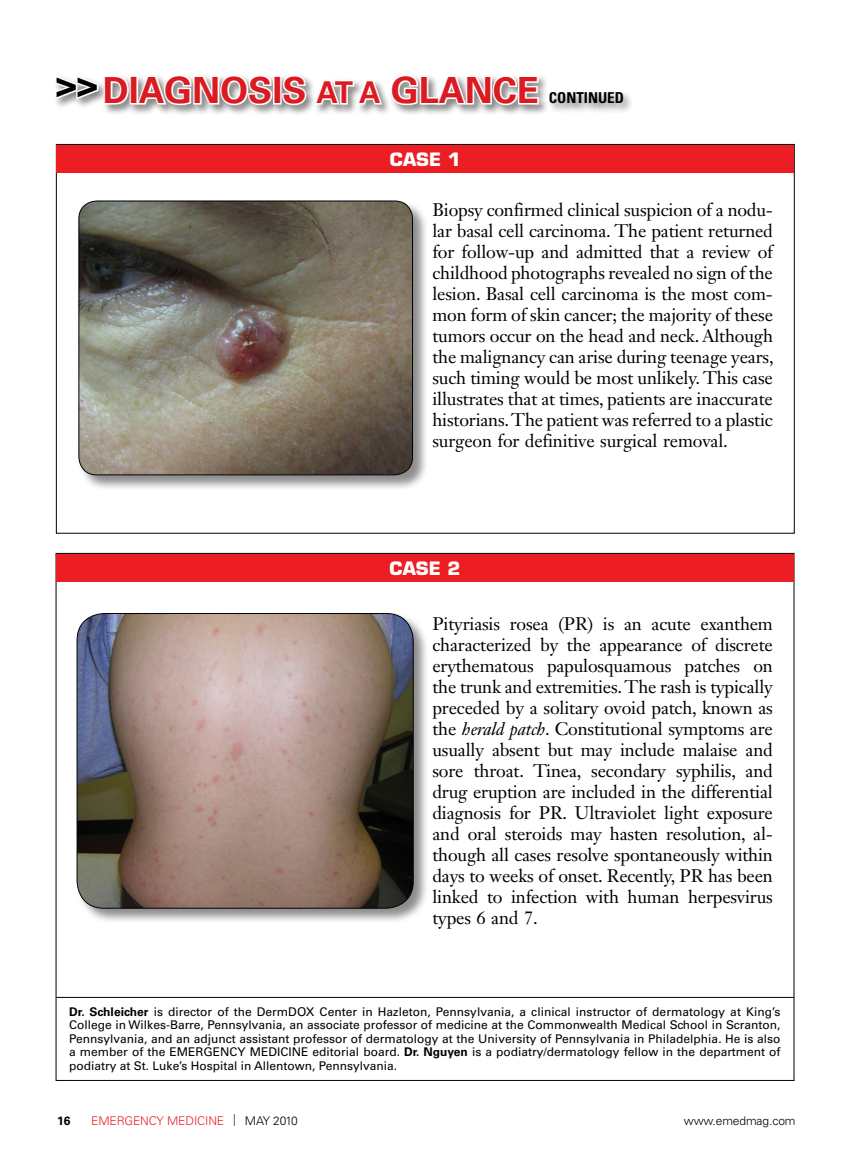
<style>
.page{position:relative;width:851px;height:1161px;background:#fff}
.page>*{position:absolute;margin:0;border:0;box-sizing:border-box;transform-origin:0 0}
.t1{font:700 36px "Univers LT Std";color:#db1a21}
.DX_solution{font:18px/21px "Janson Text LT Std";letter-spacing:-.01em;color:#000;text-align:justify}
.t2{font:700 18px "Eurostile LT Std";color:#fff}
.t3{font:700 condensed 15px "Univers LT Std";color:#000}
.bio{font:12px/13.5px "Univers LT Std";color:#000;text-align:justify}
.t4{font:300 12px "Univers LT Std";letter-spacing:-.01em;color:#ed1d24}
.t5{font:300 12px "Univers LT Std";letter-spacing:-.01em;color:#000}
.t6{font:700 12px "Univers LT Std";color:#000}
.s1{font-size:30px}
.s2{font-style:italic}
.s3{font-weight:700}
.s4{font-family:"Gill Sans Std";color:#000}
.s5{color:#000}
</style>
<div class="page">
<div style="left:57px;top:145px;width:736px;height:27px;background:#ed1d24"></div>
<div style="left:53px;top:73px;width:580px;height:43px;background:#000;opacity:.5"></div>
<svg style="left:54px;top:73px;width:220px;height:38px"></svg>
<div style="left:273px;top:75px;width:8px;height:30px;border:3px solid #fff"></div>
<svg style="left:280px;top:73px;width:260px;height:38px"></svg>
<div style="left:78px;top:200px;width:350px;height:291px;background:#000;opacity:.45"></div>
<img style="left:79px;top:201px;width:333px;height:274px">
<div style="left:78px;top:201px;width:335px;height:274px;border:1px solid #000;border-radius:18px"></div>
<div style="left:56px;top:554px;width:737px;height:27px;background:#ed1d24"></div>
<div style="left:76px;top:612px;width:353px;height:312px;background:#000;opacity:.45"></div>
<img style="left:77px;top:613px;width:336px;height:295px">
<div style="left:77px;top:613px;width:336px;height:296px;border:1px solid #000;border-radius:27px"></div>
<hr style="left:56px;top:997px;width:738px;height:1px;background:#000">
<p class="t1" style="left:56px;top:69px;width:484px"><sup>&gt;&gt;</sup>DIAGNOSIS <span class="s1">AT A</span> GLANCE</p>
<p class="t3" style="left:549px;top:89px;width:77px">CONTINUED</p>
<p class="t2" style="left:390px;top:148px;width:72px">CASE 1</p>
<p class="DX_solution" style="left:432px;top:199px;width:343px">Biopsy confirmed clinical suspicion of a nodu&shy;lar basal cell carcinoma. The patient returned for follow-up and admitted that a review of childhood photographs revealed no sign of the lesion. Basal cell carcinoma is the most com&shy;mon form of skin cancer; the majority of these tumors occur on the head and neck. Although the malignancy can arise during teenage years, such timing would be most unlikely. This case illustrates that at times, patients are inaccurate historians. The patient was referred to a plastic surgeon for definitive surgical removal.</p>
<p class="t2" style="left:389px;top:557px;width:72px">CASE 2</p>
<p class="DX_solution" style="left:432px;top:613px;width:342px">Pityriasis rosea (PR) is an acute exanthem characterized by the appearance of discrete erythematous papulosquamous patches on the trunk and extremities. The rash is typically preceded by a solitary ovoid patch, known as the <span class="s2">herald patch</span>. Constitutional symptoms are usually absent but may include malaise and sore throat. Tinea, secondary syphilis, and drug eruption are included in the differential diagnosis for PR. Ultraviolet light exposure and oral steroids may hasten resolution, al&shy;though all cases resolve spontaneously within days to weeks of onset. Recently, PR has been linked to infection with human herpesvirus types 6 and 7.</p>
<p class="bio" style="left:69px;top:1005px;width:713px"><span class="s3">Dr. Schleicher</span> is director of the DermDOX Center in Hazleton, Pennsylvania, a clinical instructor of dermatology at King’s College in Wilkes-Barre, Pennsylvania, an associate professor of medicine at the Commonwealth Medical School in Scranton, Pennsylvania, and an adjunct assistant professor of dermatology at the University of Pennsylvania in Philadelphia. He is also a member of the EMERGENCY MEDICINE editorial board. <span class="s3">Dr. Nguyen</span> is a podiatry/dermatology fellow in the department of podiatry at St. Luke’s Hospital in Allentown, Pennsylvania.</p>
<p class="t6" style="left:57px;top:1113px;width:15px">16</p>
<p class="t4" style="left:91px;top:1113px;width:208px">EMERGENCY MEDICINE <span class="s4">|</span> <span class="s5">MAY 2010</span></p>
<p class="t5" style="left:683px;top:1113px;width:113px">www.emedmag.com</p>
</div>
